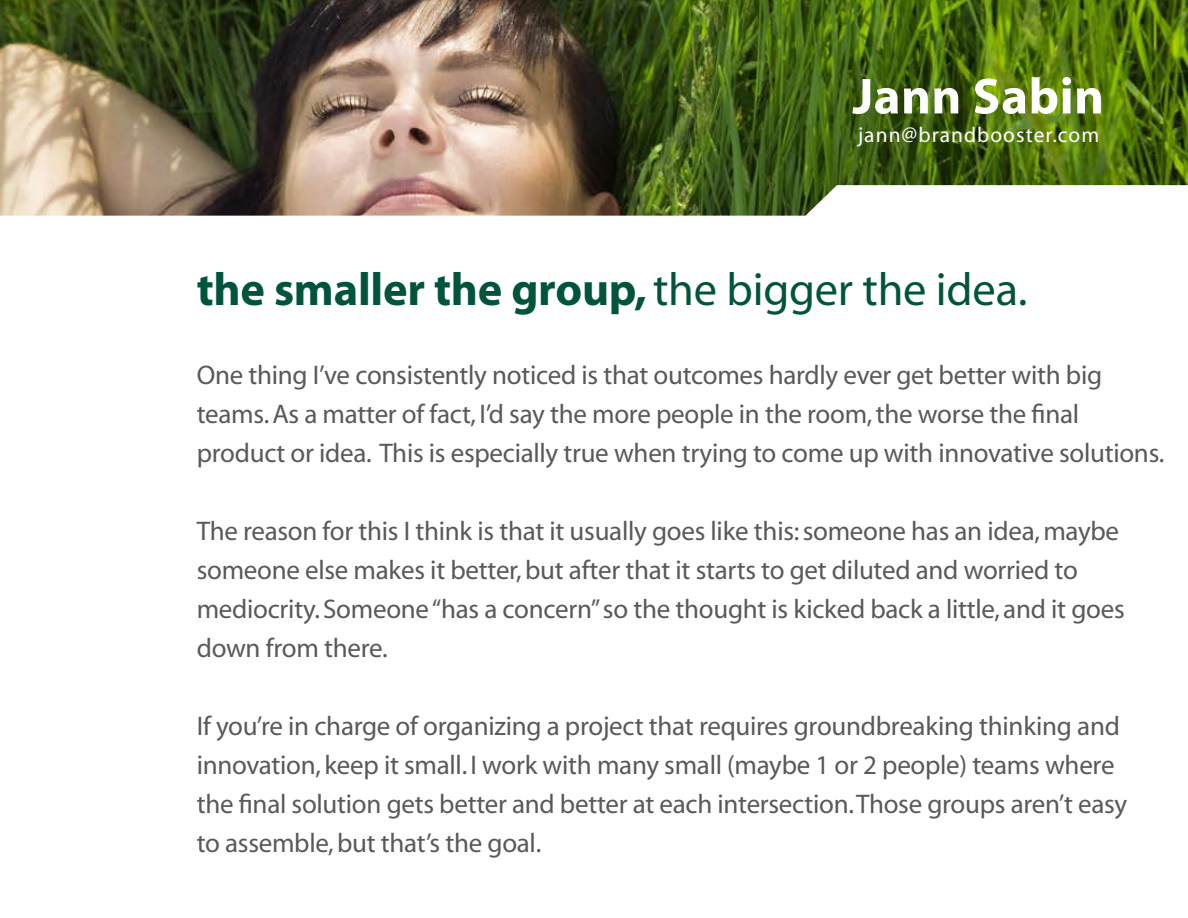
<style>
.page{position:relative;width:1188px;height:918px;background:#fff}
.page>*{position:absolute;margin:0;border:0;box-sizing:border-box;transform-origin:0 0}
.t1{font:700 51px "Myriad";letter-spacing:.01em;color:#fff}
.t2{font:700 46.5px "Myriad";letter-spacing:-.005em;color:#00543d}
.t3{font:27px/39px "Myriad";letter-spacing:-.01em;color:#58595b}
.t4{font:21.45px "Myriad";letter-spacing:.05em;color:#fff}
.s1{font-weight:400}
</style>
<div class="page">
<img style="left:0;top:0;width:1188px;height:185px">
<img style="left:0;top:185px;width:1188px;height:31px">
<h1 class="t1" style="left:852px;top:70px;width:253px">Jann Sabin</h1>
<p class="t4" style="left:858px;top:124px;width:243px">jann@brandbooster.com</p>
<h2 class="t2" style="left:197px;top:265px;width:832px">the smaller the group, <span class="s1">the bigger the idea.</span></h2>
<p class="t3" style="left:197px;top:357px;width:969px">One thing I’ve consistently noticed is that outcomes hardly ever get better with big teams. As a matter of fact, I’d say the more people in the room, the worse the final product or idea. This is especially true when trying to come up with innovative solutions.</p>
<p class="t3" style="left:197px;top:513px;width:929px">The reason for this I think is that it usually goes like this: someone has an idea, maybe someone else makes it better, but after that it starts to get diluted and worried to mediocrity. Someone “has a concern” so the thought is kicked back a little, and it goes down from there.</p>
<p class="t3" style="left:197px;top:708px;width:932px">If you’re in charge of organizing a project that requires groundbreaking thinking and innovation, keep it small. I work with many small (maybe 1 or 2 people) teams where the final solution gets better and better at each intersection. Those groups aren’t easy to assemble, but that’s the goal.</p>
</div>
